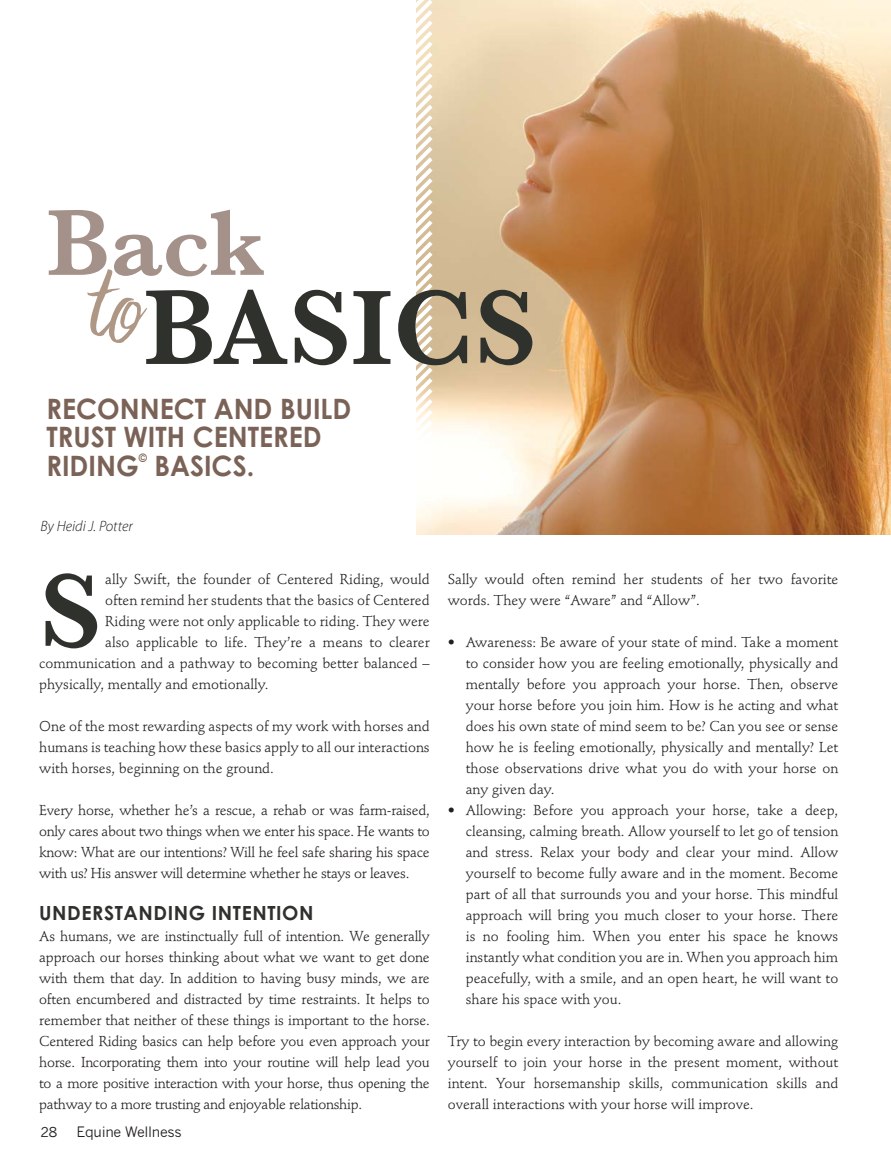
<style>
.page{position:relative;width:891px;height:1161px;background:#fff}
.page>*{position:absolute;margin:0;border:0;box-sizing:border-box;transform-origin:0 0}
.t1{font:600 110.1px "Baskerville";color:#2f312c}
.t2{font:600 109.35px "Baskerville";color:#2f312c}
.t3{font:600 96.6px "Baskerville";color:#a3918a}
.t4{font:700 28.05px/28.5px "Century Gothic";color:#7b6257;scale:.96 1}
.t5{font:700 19.5px "Century Gothic";letter-spacing:.03em;color:#2f312c}
.t6{font:italic 300 15px "Myriad Pro";color:#231f20}
.t7{font:14.25px/21px "Stempel Schneidler";color:#231f20;text-align:justify}
.t8{font:14.25px "News Gothic";letter-spacing:-.02em;color:#231f20}
.t9{font:13.5px "News Gothic";color:#231f20}
.t10{font:700 11.55px "Century Gothic";color:#7b6257;scale:.96 1}
.s1{font-family:"Goudy Old Style T"}
</style>
<div class="page">
<img style="left:417px;top:0;width:474px;height:534px">
<svg style="left:416px;top:0;width:21px;height:487px"></svg>
<p class="t3" style="left:46px;top:185px;width:221px">Back</p>
<p class="t1" style="left:93px;top:262px;width:445px"><sup>to</sup>BASICS</p>
<p class="t4" style="left:46px;top:395px;width:319px">RECONNECT AND BUILD<br>TRUST WITH CENTERED<br>RIDING</p>
<p class="t10" style="left:139px;top:451px;width:10px">©</p>
<p class="t4" style="left:154px;top:452px;width:105px">BASICS.</p>
<p class="t6" style="left:40px;top:517px;width:94px">By Heidi J. Potter</p>
<p class="t2" style="left:39px;top:545px;width:64px">S</p>
<p class="t7" style="left:105px;top:570px;width:326px">ally Swift, the founder of Centered Riding, would</p>
<p class="t7" style="left:105px;top:591px;width:326px">often remind her students that the basics of Centered</p>
<p class="t7" style="left:105px;top:612px;width:326px">Riding were not only applicable to riding. They were</p>
<p class="t7" style="left:105px;top:633px;width:326px">also applicable to life. They’re a means to clearer</p>
<p class="t7" style="left:39px;top:654px;width:392px">communication and a pathway to becoming better balanced –</p>
<p class="t7" style="left:39px;top:675px;width:231px">physically, mentally and emotionally.</p>
<p class="t7" style="left:39px;top:717px;width:392px">One of the most rewarding aspects of my work with horses and humans is teaching how these basics apply to all our interactions with horses, beginning on the ground.</p>
<p class="t7" style="left:39px;top:801px;width:392px">Every horse, whether he’s a rescue, a rehab or was farm-raised, only cares about two things when we enter his space. He wants to know: What are our intentions<span class="s1">?</span> Will he feel safe sharing his space with us<span class="s1">?</span> His answer will determine whether he stays or leaves.</p>
<p class="t5" style="left:39px;top:902px;width:276px">UNDERSTANDING INTENTION</p>
<p class="t7" style="left:39px;top:927px;width:392px">As humans, we are instinctually full of intention. We generally approach our horses thinking about what we want to get done with them that day. In addition to having busy minds, we are often encumbered and distracted by time restraints. It helps to remember that neither of these things is important to the horse.<br>Centered Riding basics can help before you even approach your horse. Incorporating them into your routine will help lead you to a more positive interaction with your horse, thus opening the pathway to a more trusting and enjoyable relationship.</p>
<p class="t9" style="left:40px;top:1125px;width:18px">28</p>
<p class="t8" style="left:76px;top:1124px;width:107px">Equine Wellness</p>
<p class="t7" style="left:448px;top:570px;width:392px">Sally would often remind her students of her two favorite words. They were “Aware” and “Allow”.</p>
<p class="t7" style="left:466px;top:633px;width:374px;text-indent:-18px">• Awareness: Be aware of your state of mind. Take a moment to consider how you are feeling emotionally, physically and mentally before you approach your horse. Then, observe your horse before you join him. How is he acting and what does his own state of mind seem to be<span class="s1">?</span> Can you see or sense how he is feeling emotionally, physically and mentally<span class="s1">?</span> Let those observations drive what you do with your horse on any given day.</p>
<p class="t7" style="left:466px;top:801px;width:374px;text-indent:-18px">• Allowing: Before you approach your horse, take a deep, cleansing, calming breath. Allow yourself to let go of tension and stress. Relax your body and clear your mind. Allow yourself to become fully aware and in the moment. Become part of all that surrounds you and your horse. This mindful approach will bring you much closer to your horse. There is no fooling him. When you enter his space he knows instantly what condition you are in. When you approach him peacefully, with a smile, and an open heart, he will want to share his space with you.</p>
<p class="t7" style="left:448px;top:1032px;width:392px">Try to begin every interaction by becoming aware and allowing yourself to join your horse in the present moment, without intent. Your horsemanship skills, communication skills and overall interactions with your horse will improve.</p>
</div>
